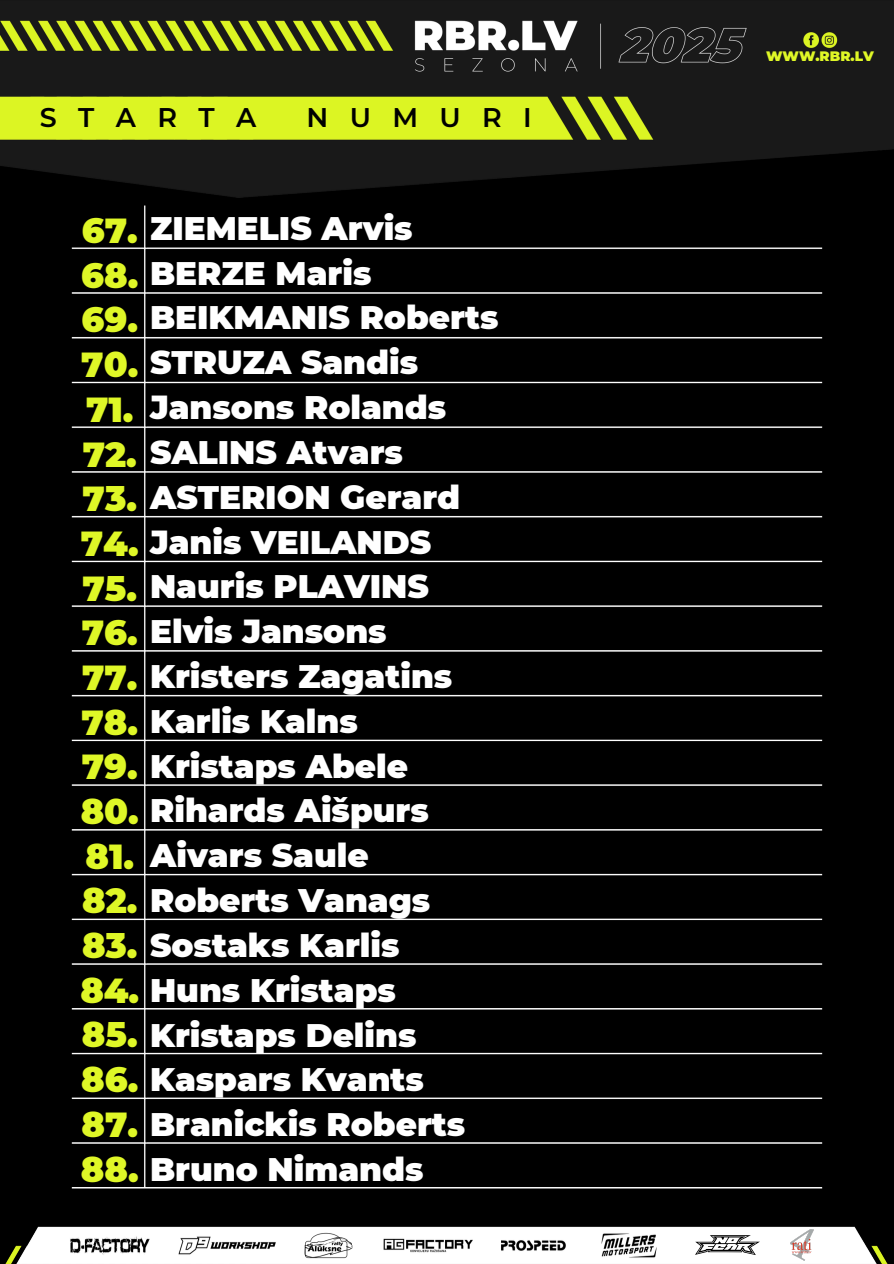
<style>
.page{position:relative;width:894px;height:1264px;background:#fff}
.page>*{position:absolute;margin:0;border:0;box-sizing:border-box;transform-origin:0 0}
.t1{font:900 34.8px/44.7px "Montserrat";color:#dff727}
.t2{font:900 32.55px/44.8px "Montserrat";color:#fff}
.t3{font:600 27px "Montserrat";letter-spacing:.795em;color:#000}
.t4{font:900 13.65px "Montserrat";color:#dff727}
.s1{font-size:34.8px;color:#dff727}
</style>
<div class="page">
<div style="left:0;top:0;width:893px;height:1263px;background:#000"></div>
<img style="left:0;top:0;width:893px;height:198px">
<img style="left:6px;top:1226px;width:881px;height:37px">
<img style="left:790px;top:1229px;width:23px;height:31px">
<img style="left:297px;top:1226px;width:62px;height:37px">
<img style="left:71px;top:205px;width:752px;height:984px">
<svg style="left:694px;top:1235px;width:65px;height:19px"></svg>
<p class="t3" style="left:40px;top:100px;width:218px">STARTA</p>
<p class="t3" style="left:306px;top:100px;width:227px">NUMURI</p>
<p class="t2" style="left:150px;top:206px;width:350px">ZIEMELIS Arvis<br>BERZE Maris<br>BEIKMANIS Roberts<br>STRUZA Sandis<br>Jansons Rolands<br>SALINS Atvars<br>ASTERION Gerard</p>
<h2 class="t1" style="left:81px;top:208px;width:59px">67.<br>68.<br>69.<br>70.<br>71.<br>72.<br>73.</h2>
<h2 class="t2" style="left:81px;top:519px;width:352px"><span class="s1">74.</span> Janis VEILANDS</h2>
<h2 class="t2" style="left:82px;top:564px;width:347px"><span class="s1">75.</span> Nauris PLAVINS</h2>
<h2 class="t2" style="left:82px;top:609px;width:306px"><span class="s1">76.</span> Elvis Jansons</h2>
<h2 class="t1" style="left:82px;top:655px;width:57px">77.</h2>
<h2 class="t2" style="left:81px;top:698px;width:278px"><span class="s1">78.</span> Karlis Kalns</h2>
<h2 class="t2" style="left:82px;top:743px;width:327px"><span class="s1">79.</span> Kristaps Abele</h2>
<h2 class="t2" style="left:81px;top:788px;width:349px"><span class="s1">80.</span> Rihards Aišpurs</h2>
<h2 class="t1" style="left:85px;top:833px;width:50px">81.</h2>
<h2 class="t2" style="left:82px;top:878px;width:349px"><span class="s1">82.</span> Roberts Vanags</h2>
<h2 class="t2" style="left:82px;top:922px;width:319px"><span class="s1">83.</span> Sostaks Karlis</h2>
<h2 class="t2" style="left:80px;top:967px;width:317px"><span class="s1">84.</span> Huns Kristaps</h2>
<h2 class="t2" style="left:82px;top:1012px;width:336px"><span class="s1">85.</span> Kristaps Delins</h2>
<h2 class="t2" style="left:81px;top:1057px;width:344px"><span class="s1">86.</span> Kaspars Kvants</h2>
<h2 class="t2" style="left:81px;top:1102px;width:385px"><span class="s1">87.</span> Branickis Roberts</h2>
<h2 class="t2" style="left:81px;top:1146px;width:344px"><span class="s1">88.</span> Bruno Nimands</h2>
<p class="t2" style="left:150px;top:654px;width:304px">Kristers Zagatins</p>
<p class="t2" style="left:150px;top:833px;width:220px">Aivars Saule</p>
<p class="t4" style="left:765px;top:47px;width:109px">WWW.RBR.LV</p>
</div>
